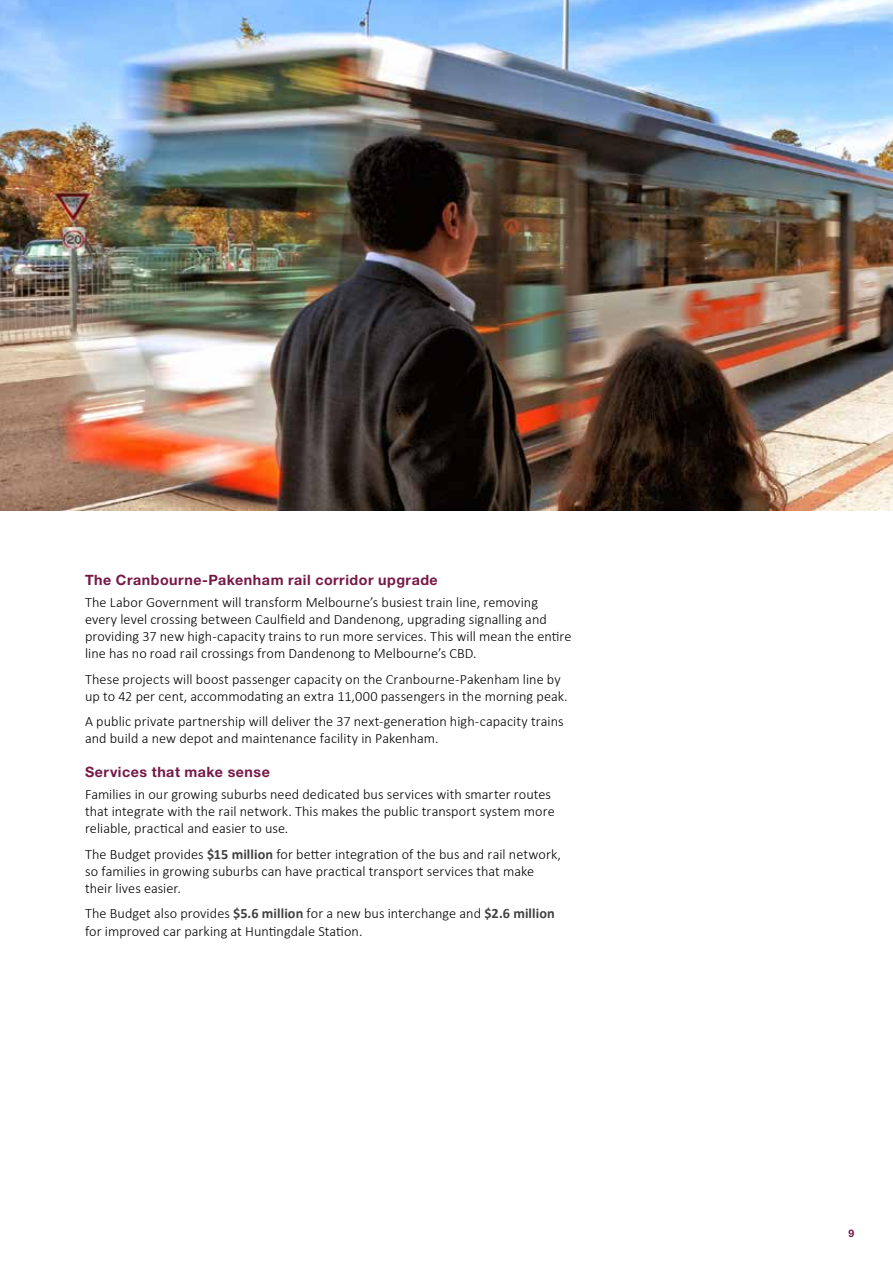
<style>
.page{position:relative;width:893px;height:1263px;background:#fff}
.page>*{position:absolute;margin:0;border:0;box-sizing:border-box;transform-origin:0 0}
.t1{font:300 14.25px/17.1px "Calibri";letter-spacing:.005em;color:#000}
.t2{font:700 14.25px "Helvetica Neue";letter-spacing:.035em;color:#761846}
.t3{font:700 10.5px "Helvetica Neue East A";color:#761846}
.s1{font-weight:700;color:#414042}
</style>
<div class="page">
<img style="left:0;top:0;width:893px;height:510px">
<p class="t2" style="left:85px;top:571px;width:354px">The Cranbourne-Pakenham rail corridor upgrade</p>
<p class="t1" style="left:85px;top:593px;width:488px">The Labor Government will transform Melbourne’s busiest train line, removing every level crossing between Caulfield and Dandenong, upgrading signalling and providing 37 new high-capacity trains to run more services. This will mean the entire line has no road rail crossings from Dandenong to Melbourne’s CBD.</p>
<p class="t1" style="left:85px;top:669px;width:484px">These projects will boost passenger capacity on the Cranbourne-Pakenham line by up to 42 per cent, accommodating an extra 11,000 passengers in the morning peak.</p>
<p class="t1" style="left:85px;top:712px;width:480px">A public private partnership will deliver the 37 next-generation high-capacity trains and build a new depot and maintenance facility in Pakenham.</p>
<p class="t2" style="left:85px;top:763px;width:186px">Services that make sense</p>
<p class="t1" style="left:85px;top:785px;width:471px">Families in our growing suburbs need dedicated bus services with smarter routes that integrate with the rail network. This makes the public transport system more reliable, practical and easier to use.</p>
<p class="t1" style="left:85px;top:845px;width:477px">The Budget provides <span class="s1">$15 million</span> for better integration of the bus and rail network, so families in growing suburbs can have practical transport services that make their lives easier.</p>
<p class="t1" style="left:85px;top:904px;width:471px">The Budget also provides <span class="s1">$5.6 million</span> for a new bus interchange and <span class="s1">$2.6 million </span>for improved car parking at Huntingdale Station.</p>
<p class="t3" style="left:848px;top:1227px;width:7px">9</p>
</div>
